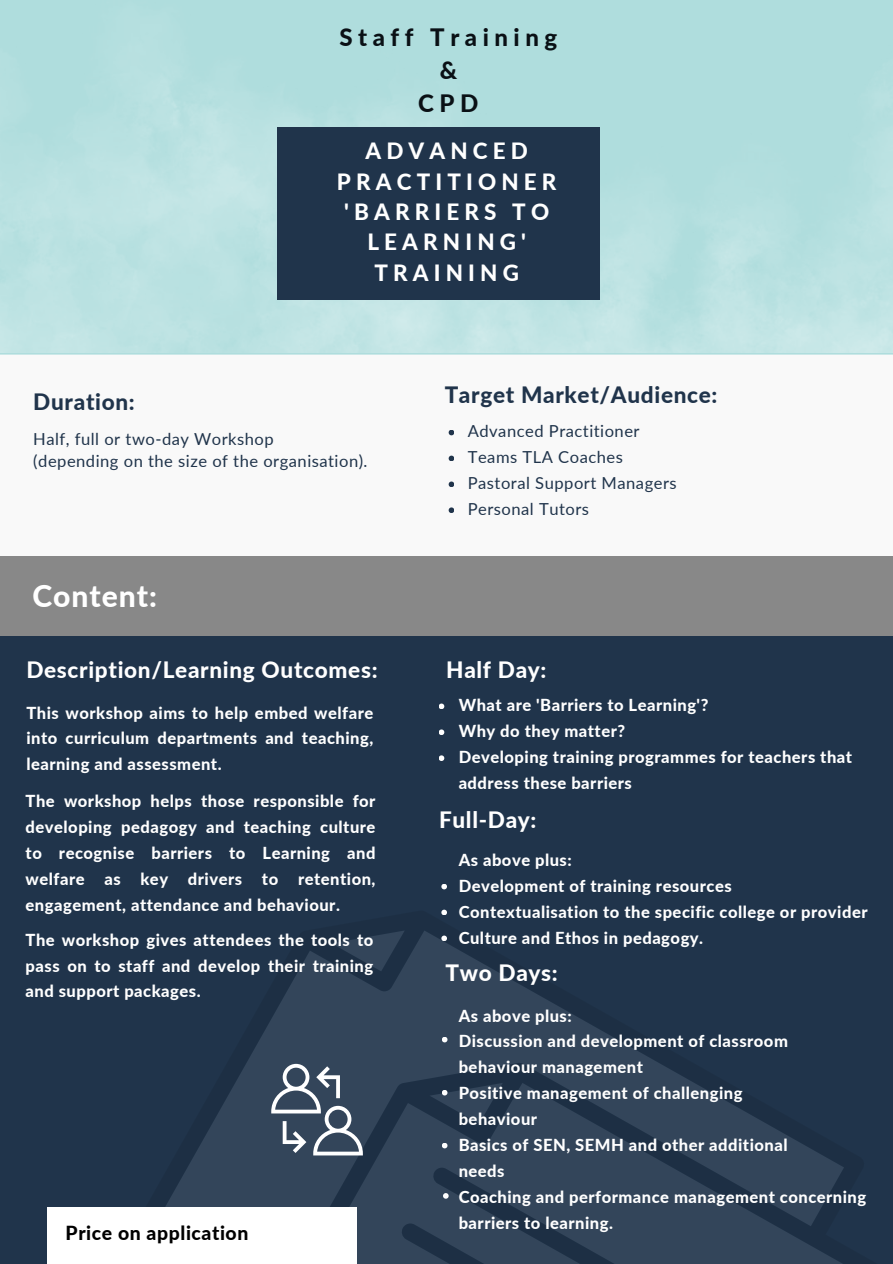
<style>
.page{position:relative;width:893px;height:1264px;background:#fff}
.page>*{position:absolute;margin:0;border:0;box-sizing:border-box;transform-origin:0 0}
.t1{font:800 30px "Lato";letter-spacing:.03em;color:#fff}
.t2{font:800 24px/32.7px "Lato";letter-spacing:.23em;color:#0a1015;text-align:center}
.t3{font:800 22.5px "Lato";letter-spacing:.03em;color:#fff}
.t4{font:800 22.5px "Lato";letter-spacing:.03em;color:#20344b}
.t5{font:800 22.35px/30.3px "Lato";letter-spacing:.23em;color:#fff;text-align:center}
.t6{font:800 19.35px "Lato";letter-spacing:.03em;color:#000}
.t7{font:800 16.5px/25.8px "Lato";letter-spacing:.03em;color:#fff;text-align:justify}
.t8{font:16.5px/25.8px "Lato";letter-spacing:.03em;color:#20344b}
</style>
<div class="page">
<div style="left:0;top:0;width:892px;height:1263px;background:#f9f9f9"></div>
<div style="left:0;top:578px;width:892px;height:685px;background:#20344b"></div>
<svg style="left:47px;top:931px;width:609px;height:332px"></svg>
<svg style="left:126px;top:1062px;width:718px;height:201px;fill:#33455a"></svg>
<svg style="left:448px;top:430px;width:6px;height:5px"></svg>
<svg style="left:448px;top:455px;width:6px;height:6px"></svg>
<svg style="left:448px;top:481px;width:6px;height:6px"></svg>
<svg style="left:448px;top:507px;width:6px;height:6px"></svg>
<svg style="left:439px;top:703px;width:5px;height:6px"></svg>
<svg style="left:439px;top:729px;width:5px;height:6px"></svg>
<svg style="left:439px;top:755px;width:5px;height:6px"></svg>
<svg style="left:441px;top:884px;width:6px;height:5px"></svg>
<svg style="left:441px;top:909px;width:6px;height:6px"></svg>
<svg style="left:441px;top:935px;width:6px;height:6px"></svg>
<svg style="left:442px;top:1036px;width:5px;height:6px"></svg>
<svg style="left:442px;top:1089px;width:5px;height:6px"></svg>
<svg style="left:442px;top:1142px;width:5px;height:6px"></svg>
<svg style="left:443px;top:1192px;width:5px;height:6px"></svg>
<img style="left:0;top:0;width:892px;height:352px">
<div style="left:277px;top:127px;width:322px;height:172px;background:#20344b"></div>
<svg style="left:271px;top:1063px;width:91px;height:91px"></svg>
<div style="left:0;top:556px;width:892px;height:79px;background:#888"></div>
<div style="left:48px;top:1207px;width:309px;height:56px;background:#fff"></div>
<h2 class="t2" style="left:339px;top:21px;width:219px">Staff Training &amp;<br>CPD</h2>
<h3 class="t5" style="left:337px;top:135px;width:221px">ADVANCED<br>PRACTITIONER 'BARRIERS TO<br>LEARNING'<br>TRAINING</h3>
<h3 class="t4" style="left:33px;top:388px;width:103px">Duration:</h3>
<h3 class="t4" style="left:444px;top:380px;width:274px">Target Market/Audience:</h3>
<p class="t8" style="left:33px;top:427px;width:336px;line-height:22.5px">Half, full or two-day Workshop<br>(depending on the size of the organisation).</p>
<p class="t8" style="left:468px;top:417px;width:210px">Advanced Practitioner<br>Teams TLA Coaches<br>Pastoral Support Managers<br>Personal Tutors</p>
<h1 class="t1" style="left:33px;top:577px;width:126px">Content:</h1>
<h3 class="t3" style="left:26px;top:655px;width:353px">Description/Learning Outcomes:</h3>
<p class="t7" style="left:26px;top:699px;width:348px">This workshop aims to help embed welfare into curriculum departments and teaching, learning and assessment.</p>
<p class="t7" style="left:26px;top:787px;width:351px">The workshop helps those responsible for developing pedagogy and teaching culture to recognise barriers to Learning and welfare as key drivers to retention, engagement, attendance and behaviour.</p>
<p class="t7" style="left:26px;top:926px;width:349px">The workshop gives attendees the tools to pass on to staff and develop their training and support packages.</p>
<p class="t6" style="left:66px;top:1221px;width:184px">Price on application</p>
<h3 class="t3" style="left:446px;top:655px;width:102px">Half Day:</h3>
<p class="t7" style="left:458px;top:691px;width:395px;text-align:left">What are 'Barriers to Learning'?<br>Why do they matter?<br>Developing training programmes for teachers that address these barriers</p>
<h3 class="t3" style="left:439px;top:805px;width:99px">Full-Day:</h3>
<p class="t7" style="left:458px;top:847px;width:410px;text-align:left">As above plus:<br>Development of training resources Contextualisation to the specific college or provider Culture and Ethos in pedagogy.</p>
<h3 class="t3" style="left:445px;top:958px;width:114px">Two Days:</h3>
<p class="t7" style="left:458px;top:1002px;width:409px;text-align:left">As above plus:<br>Discussion and development of classroom behaviour management<br>Positive management of challenging<br>behaviour<br>Basics of SEN, SEMH and other additional<br>needs<br>Coaching and performance management concerning barriers to learning.</p>
</div>
